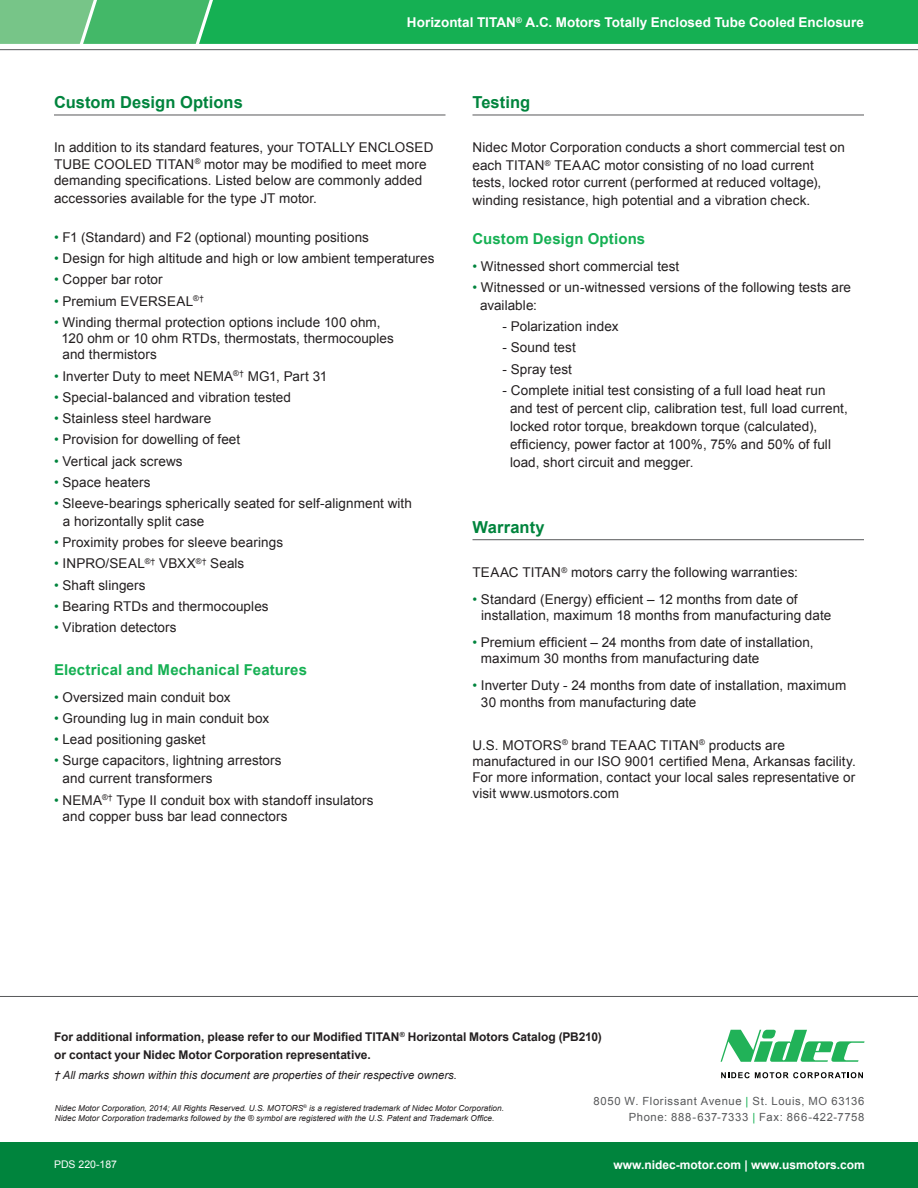
<style>
.page{position:relative;width:918px;height:1188px;background:#fff}
.page>*{position:absolute;margin:0;border:0;box-sizing:border-box;transform-origin:0 0}
.Head{font:700 16.5px "Arial";letter-spacing:.005em;color:#00843d}
.Subhead{font:700 15px "Arial";letter-spacing:.01em;color:#15b053}
.bullet_copy{font:13.5px/16.2px "Arial";letter-spacing:.005em;color:#231f20}
.Product_Identifier_P{font:700 13.5px "Arial";color:#fff}
.body_copy{font:700 12px/18px "Arial";letter-spacing:-.005em;color:#231f20}
.t1{font:700 12px "Arial";color:#fff}
.t2{font:11.25px "Arial";letter-spacing:.055em;color:#57585a}
.t3{font:italic 11.25px "Arial";color:#231f20}
.t4{font:10.5px "Arial";color:#fff}
.t5{font:italic 8.25px/10.5px "Arial";color:#231f20}
.s1{color:#00843d}
.s2{color:#15b053}
</style>
<div class="page">
<div style="left:0;top:1142px;width:918px;height:46px;background:#00843d"></div>
<hr style="left:0;top:49px;width:918px;height:1px;background:#57585a">
<svg style="left:0;top:0;width:918px;height:44px;background:#26b35c"></svg>
<svg style="left:721px;top:1030px;width:144px;height:32px"></svg>
<svg style="left:721px;top:1072px;width:142px;height:6px"></svg>
<hr style="left:0;top:996px;width:918px;height:1px;background:#57585a">
<hr style="left:54px;top:115px;width:392px;height:1px;background:#57585a">
<hr style="left:472px;top:115px;width:392px;height:1px;background:#57585a">
<hr style="left:472px;top:539px;width:392px;height:1px;background:#57585a">
<p class="Product_Identifier_P" style="left:407px;top:13px;width:459px">Horizontal TITAN<sup>®</sup> A.C. Motors Totally Enclosed Tube Cooled Enclosure</p>
<p class="Head" style="left:54px;top:91px;width:190px">Custom Design Options</p>
<p class="Head" style="left:472px;top:91px;width:59px">Testing</p>
<p class="bullet_copy" style="left:54px;top:140px;width:381px">In addition to its standard features, your TOTALLY ENCLOSED<br>TUBE COOLED TITAN<sup>®</sup> motor may be modified to meet more demanding specifications. Listed below are commonly added</p>
<p class="bullet_copy" style="left:54px;top:190px;width:265px">accessories available for the type JT motor.</p>
<p class="bullet_copy" style="left:54px;top:229px;width:317px"><span class="s1">•</span> F1 (Standard) and F2 (optional) mounting positions</p>
<p class="bullet_copy" style="left:54px;top:251px;width:382px"><span class="s1">•</span> Design for high altitude and high or low ambient temperatures</p>
<p class="bullet_copy" style="left:54px;top:272px;width:110px"><span class="s1">•</span> Copper bar rotor</p>
<p class="bullet_copy" style="left:54px;top:293px;width:151px"><span class="s1">•</span> Premium EVERSEAL<sup>®†</sup></p>
<p class="bullet_copy" style="left:54px;top:314px;width:328px"><span class="s1">•</span> Winding thermal protection options include 100 ohm,</p>
<p class="bullet_copy" style="left:62px;top:330px;width:334px">120 ohm or 10 ohm RTDs, thermostats, thermocouples</p>
<p class="bullet_copy" style="left:62px;top:347px;width:96px">and thermistors</p>
<p class="bullet_copy" style="left:54px;top:368px;width:275px"><span class="s1">•</span> Inverter Duty to meet NEMA<sup>®†</sup> MG1, Part 31</p>
<p class="bullet_copy" style="left:54px;top:389px;width:239px"><span class="s1">•</span> Special-balanced and vibration tested</p>
<p class="bullet_copy" style="left:54px;top:410px;width:159px"><span class="s1">•</span> Stainless steel hardware</p>
<p class="bullet_copy" style="left:54px;top:432px;width:188px"><span class="s1">•</span> Provision for dowelling of feet</p>
<p class="bullet_copy" style="left:54px;top:453px;width:130px"><span class="s1">•</span> Vertical jack screws</p>
<p class="bullet_copy" style="left:54px;top:474px;width:98px"><span class="s1">•</span> Space heaters</p>
<p class="bullet_copy" style="left:63px;top:494px;width:351px;line-height:18px;text-indent:-9px"><span class="s1">•</span> Sleeve-bearings spherically seated for self-alignment with a horizontally split case</p>
<p class="bullet_copy" style="left:54px;top:535px;width:231px"><span class="s1">•</span> Proximity probes for sleeve bearings</p>
<p class="bullet_copy" style="left:54px;top:556px;width:192px"><span class="s1">•</span> INPRO/SEAL<sup>®†</sup> VBXX<sup>®†</sup> Seals</p>
<p class="bullet_copy" style="left:54px;top:577px;width:93px"><span class="s1">•</span> Shaft slingers</p>
<p class="bullet_copy" style="left:54px;top:598px;width:216px"><span class="s1">•</span> Bearing RTDs and thermocouples</p>
<p class="bullet_copy" style="left:54px;top:620px;width:124px"><span class="s1">•</span> Vibration detectors</p>
<p class="Subhead" style="left:54px;top:660px;width:255px">Electrical and Mechanical Features</p>
<p class="bullet_copy" style="left:54px;top:689px;width:178px"><span class="s1">•</span> Oversized main conduit box</p>
<p class="bullet_copy" style="left:54px;top:710px;width:217px"><span class="s1">•</span> Grounding lug in main conduit box</p>
<p class="bullet_copy" style="left:54px;top:731px;width:153px"><span class="s1">•</span> Lead positioning gasket</p>
<p class="bullet_copy" style="left:54px;top:753px;width:229px"><span class="s1">•</span> Surge capacitors, lightning arrestors</p>
<p class="bullet_copy" style="left:63px;top:771px;width:152px">and current transformers</p>
<p class="bullet_copy" style="left:63px;top:792px;width:313px;text-indent:-9px"><span class="s1">•</span> NEMA<sup>®†</sup> Type II conduit box with standoff insulators and copper buss bar lead connectors</p>
<p class="bullet_copy" style="left:472px;top:140px;width:374px">Nidec Motor Corporation conducts a short commercial test on</p>
<p class="bullet_copy" style="left:472px;top:158px;width:343px">each TITAN<sup>®</sup> TEAAC motor consisting of no load current</p>
<p class="bullet_copy" style="left:472px;top:174px;width:350px">tests, locked rotor current (performed at reduced voltage),</p>
<p class="bullet_copy" style="left:472px;top:192px;width:339px">winding resistance, high potential and a vibration check.</p>
<p class="Subhead" style="left:472px;top:229px;width:174px">Custom Design Options</p>
<p class="bullet_copy" style="left:472px;top:258px;width:208px"><span class="s1">•</span> Witnessed short commercial test</p>
<p class="bullet_copy" style="left:480px;top:278px;width:373px;line-height:18px;text-indent:-8px"><span class="s1">•</span> Witnessed or un-witnessed versions of the following tests are available:</p>
<p class="bullet_copy" style="left:503px;top:319px;width:117px">- Polarization index</p>
<p class="bullet_copy" style="left:503px;top:340px;width:75px">- Sound test</p>
<p class="bullet_copy" style="left:503px;top:361px;width:71px">- Spray test</p>
<p class="bullet_copy" style="left:503px;top:382px;width:325px">- Complete initial test consisting of a full load heat run</p>
<p class="bullet_copy" style="left:510px;top:399px;width:339px;line-height:18px">and test of percent clip, calibration test, full load current, locked rotor torque, breakdown torque (calculated), efficiency, power factor at 100%, 75% and 50% of full</p>
<p class="bullet_copy" style="left:510px;top:454px;width:185px">load, short circuit and megger.</p>
<p class="Head" style="left:472px;top:516px;width:74px">Warranty</p>
<p class="bullet_copy" style="left:472px;top:564px;width:327px">TEAAC TITAN<sup>®</sup> motors carry the following warranties:</p>
<p class="bullet_copy" style="left:472px;top:591px;width:327px"><span class="s1">•</span> Standard (Energy) efficient – 12 months from date of</p>
<p class="bullet_copy" style="left:481px;top:608px;width:352px">installation, maximum 18 months from manufacturing date</p>
<p class="bullet_copy" style="left:472px;top:634px;width:343px"><span class="s1">•</span> Premium efficient – 24 months from date of installation,</p>
<p class="bullet_copy" style="left:481px;top:651px;width:280px">maximum 30 months from manufacturing date</p>
<p class="bullet_copy" style="left:481px;top:678px;width:367px;text-indent:-8px"><span class="s1">•</span> Inverter Duty - 24 months from date of installation, maximum<br>30 months from manufacturing date</p>
<p class="bullet_copy" style="left:472px;top:737px;width:314px">U.S. MOTORS<sup>®</sup> brand TEAAC TITAN<sup>®</sup> products are</p>
<p class="bullet_copy" style="left:472px;top:753px;width:385px">manufactured in our ISO 9001 certified Mena, Arkansas facility.</p>
<p class="bullet_copy" style="left:472px;top:769px;width:384px">For more information, contact your local sales representative or</p>
<p class="bullet_copy" style="left:472px;top:786px;width:148px">visit www.usmotors.com</p>
<p class="body_copy" style="left:54px;top:1028px;width:549px">For additional information, please refer to our Modified TITAN<sup>®</sup> Horizontal Motors Catalog (PB210) or contact your Nidec Motor Corporation representative.</p>
<p class="t3" style="left:54px;top:1067px;width:404px">† All marks shown within this document are properties of their respective owners.</p>
<p class="t5" style="left:55px;top:1103px;width:451px">Nidec Motor Corporation, 2014; All Rights Reserved. U.S. MOTORS<sup>®</sup> is a registered trademark of Nidec Motor Corporation.<br>Nidec Motor Corporation trademarks followed by the ® symbol are registered with the U.S. Patent and Trademark Office.</p>
<p class="t4" style="left:54px;top:1158px;width:65px">PDS 220-187</p>
<p class="t2" style="left:593px;top:1094px;width:273px">8050 W. Florissant Avenue <span class="s2">|</span> St. Louis, MO 63136</p>
<p class="t2" style="left:629px;top:1110px;width:237px">Phone: 888-637-7333 <span class="s2">|</span> Fax: 866-422-7758</p>
<p class="t1" style="left:614px;top:1157px;width:253px">www.nidec-motor.com | www.usmotors.com</p>
</div>
